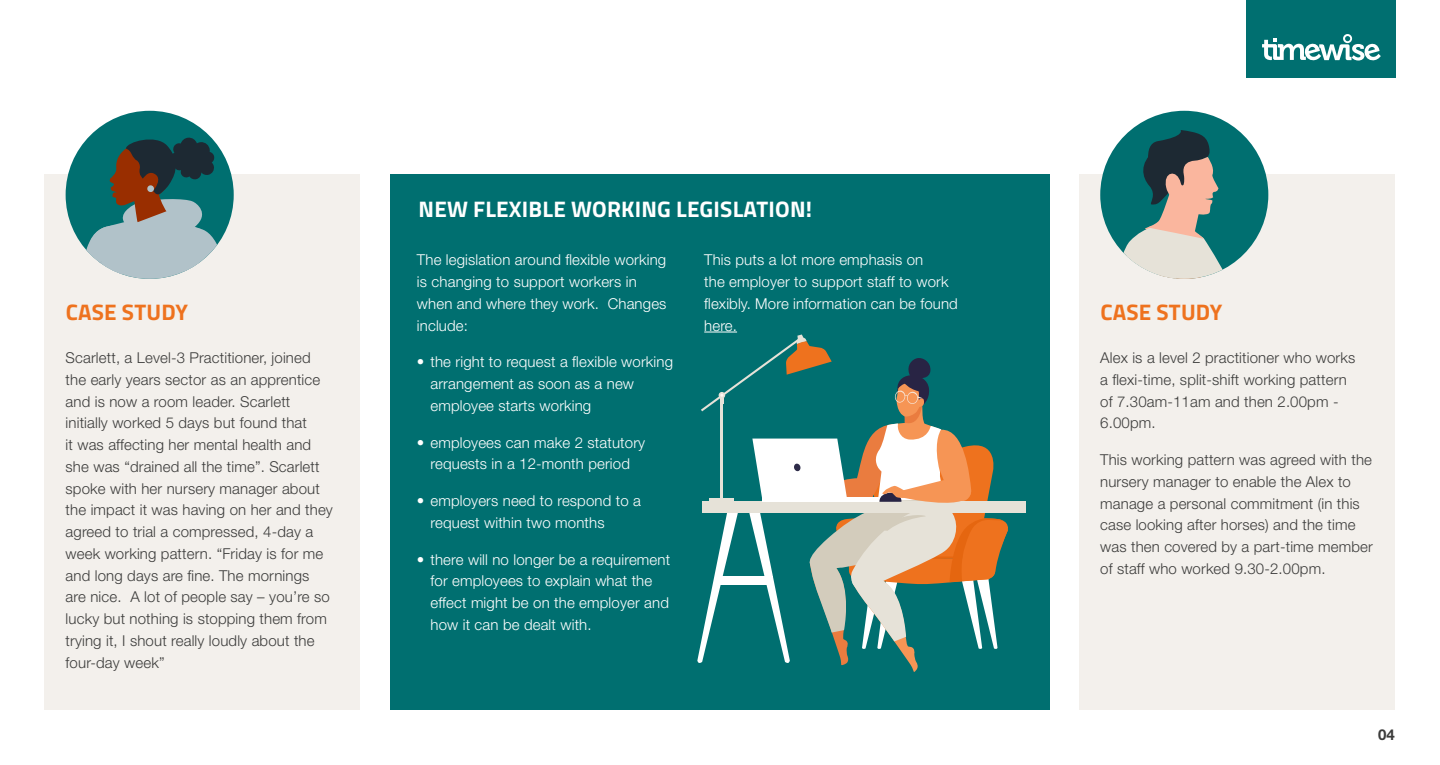
<style>
.page{position:relative;width:1440px;height:765px;background:#fff}
.page>*{position:absolute;margin:0;border:0;box-sizing:border-box;transform-origin:0 0}
.t1{font:700 22.5px "Titillium Web";letter-spacing:.01em;color:#fff}
.t2{font:700 22.5px "Titillium Web";letter-spacing:.01em;color:#ee721e}
.t3{font:300 15px/21.8px "Helvetica Neue LT Std";letter-spacing:.01em;color:#3c3c3b}
.t4{font:300 15px/21.8px "Helvetica Neue LT Std";letter-spacing:.01em;color:#fff}
.t5{font:700 15px "Helvetica Neue LT Std";color:#3c3c3b}
</style>
<div class="page">
<div style="left:390px;top:174px;width:660px;height:536px;background:#006f70"></div>
<hr style="left:704px;top:332px;width:33px;height:1px;background:#fff">
<div style="left:1079px;top:174px;width:316px;height:536px;background:#f3f0ec"></div>
<div style="left:45px;top:174px;width:315px;height:536px;background:#f3f0ec"></div>
<div style="left:66px;top:111px;width:168px;height:168px;background:#006f70;border-radius:50%"></div>
<svg style="left:66px;top:134px;width:168px;height:145px"></svg>
<div style="left:1100px;top:111px;width:168px;height:168px;background:#006f70;border-radius:50%"></div>
<svg style="left:1103px;top:130px;width:146px;height:149px"></svg>
<div style="left:702px;top:502px;width:324px;height:11px;background:#e6e2d8"></div>
<svg style="left:697px;top:335px;width:313px;height:337px"></svg>
<div style="left:1246px;top:0;width:150px;height:77px;background:#006f70"></div>
<svg style="left:1262px;top:34px;width:119px;height:27px"></svg>
<h1 class="t2" style="left:66px;top:295px;width:124px">CASE STUDY</h1>
<p class="t3" style="left:66px;top:347px;width:269px">Scarlett, a Level-3 Practitioner, joined the early years sector as an apprentice and is now a room leader. Scarlett initially worked 5 days but found that<br>it was affecting her mental health and she was “drained all the time”. Scarlett spoke with her nursery manager about the impact it was having on her and they agreed to trial a compressed, 4-day a week working pattern. “Friday is for me and long days are fine. The mornings are nice. A lot of people say – you’re so lucky but nothing is stopping them from trying it, I shout really loudly about the four-day week”</p>
<h1 class="t1" style="left:419px;top:192px;width:395px">NEW FLEXIBLE WORKING LEGISLATION!</h1>
<p class="t4" style="left:417px;top:249px;width:251px">The legislation around flexible working is changing to support workers in when and where they work. Changes include:</p>
<p class="t4" style="left:430px;top:351px;width:244px;text-indent:-14px">• the right to request a flexible working arrangement as soon as a new employee starts working</p>
<p class="t4" style="left:417px;top:431px;width:230px;text-align:center">• employees can make 2 statutory requests in a 12-month period</p>
<p class="t4" style="left:430px;top:489px;width:212px;text-indent:-14px">• employers need to respond to a request within two months</p>
<p class="t4" style="left:430px;top:548px;width:241px;text-indent:-14px">• there will no longer be a requirement for employees to explain what the effect might be on the employer and how it can be dealt with.</p>
<p class="t4" style="left:704px;top:249px;width:255px">This puts a lot more emphasis on<br>the employer to support staff to work flexibly. More information can be found here.</p>
<h1 class="t2" style="left:1100px;top:295px;width:124px">CASE STUDY</h1>
<p class="t3" style="left:1100px;top:347px;width:257px">Alex is a level 2 practitioner who works a flexi-time, split-shift working pattern of 7.30am-11am and then 2.00pm -<br>6.00pm.</p>
<p class="t3" style="left:1100px;top:449px;width:274px">This working pattern was agreed with the nursery manager to enable the Alex to manage a personal commitment (in this case looking after horses) and the time was then covered by a part-time member of staff who worked 9.30-2.00pm.</p>
<p class="t5" style="left:1378px;top:725px;width:18px">04</p>
</div>
